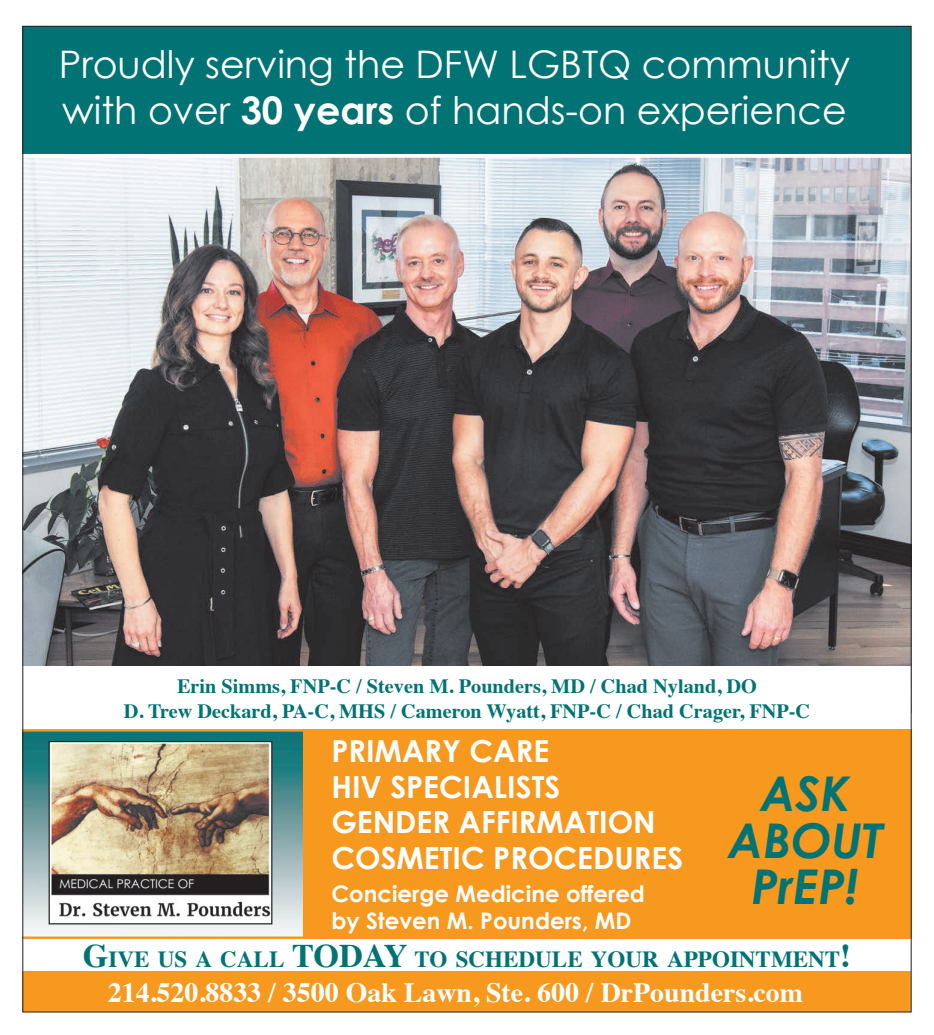
<style>
.page{position:relative;width:934px;height:1035px;background:#fff}
.page>*{position:absolute;margin:0;border:0;box-sizing:border-box;transform-origin:0 0}
.t1{font:italic 700 47.88px/46.6px "Century Gothic";color:#017374;text-align:center}
.t2{font:38px/45.6px "Century Gothic";color:#fff}
.t3{font:700 30.38px/35.5px "Century Gothic";color:#fff}
.t4{font:700 27.88px "Times";color:#fff}
.t5{font:700 23.12px "Times";color:#017374}
.t6{font:700 22.88px/26.6px "Century Gothic";color:#fff}
.t7{font:700 20.25px/25.4px "Times";color:#017374;text-align:center}
.s1{font-weight:700}
.s2{font-size:33px}
</style>
<div class="page">
<img style="left:24px;top:158px;width:885px;height:508px">
<div style="left:23px;top:26px;width:888px;height:130px;background:#017374"></div>
<svg style="left:24px;top:729px;width:279px;height:210px;background:#89aba3"></svg>
<div style="left:23px;top:972px;width:888px;height:40px;background:#f7981f"></div>
<img style="left:51px;top:743px;width:219px;height:179px">
<div style="left:49px;top:741px;width:223px;height:183px;border:1px solid #231f20"></div>
<div style="left:303px;top:729px;width:608px;height:210px;background:#f7981f"></div>
<hr style="left:23px;top:154px;width:888px;height:4px;background:#fff">
<h2 class="t2" style="left:59px;top:41px;width:792px">Proudly serving the DFW LGBTQ community with over <span class="s1">30 years</span> of hands-on experience</h2>
<p class="t7" style="left:124px;top:671px;width:688px">Erin Simms, FNP-C / Steven M. Pounders, MD / Chad Nyland, DO<br>D. Trew Deckard, PA-C, MHS / Cameron Wyatt, FNP-C / Chad Crager, FNP-C</p>
<h3 class="t3" style="left:331px;top:732px;width:353px">PRIMARY CARE<br>HIV SPECIALISTS<br>GENDER AFFIRMATION<br>COSMETIC PROCEDURES</h3>
<p class="t6" style="left:331px;top:879px;width:315px">Concierge Medicine offered by Steven M. Pounders, MD</p>
<h1 class="t1" style="left:728px;top:769px;width:156px">ASK<br>ABOUT<br>PrEP!</h1>
<p class="t5" style="left:83px;top:937px;width:770px"><span class="s2">G</span>IVE US A CALL <span class="s2">TODAY</span> TO SCHEDULE YOUR APPOINTMENT<span class="s2">!</span></p>
<h3 class="t4" style="left:108px;top:965px;width:696px">214.520.8833 / 3500 Oak Lawn, Ste. 600 / DrPounders.com</h3>
</div>
